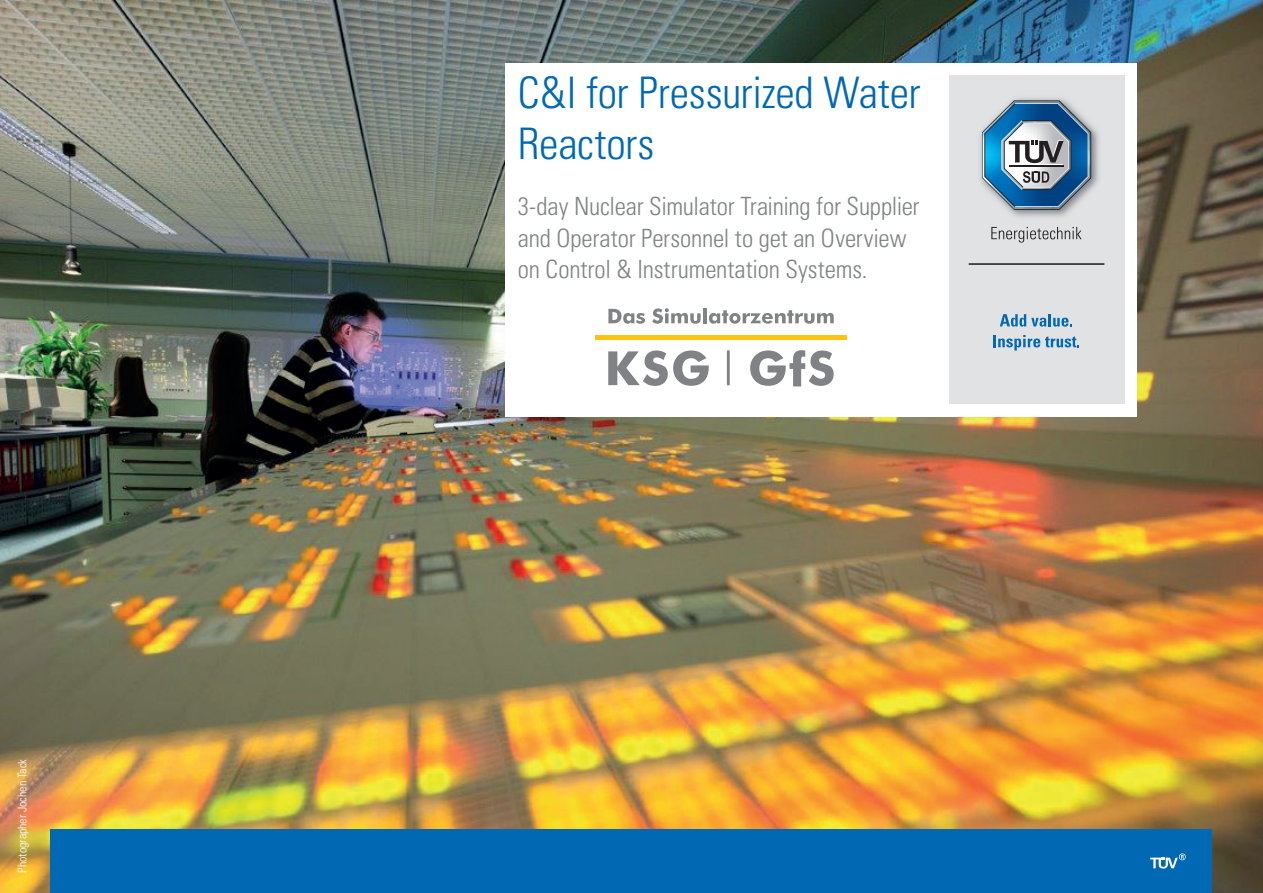
<style>
.page{position:relative;width:1263px;height:893px;background:#fff}
.page>*{position:absolute;margin:0;border:0;box-sizing:border-box;transform-origin:0 0}
.t1{font:43.5px/51px "Univers LTCYR 47 Light Cond";letter-spacing:-.005em;color:#0168b3}
.t2{font:25.2px/31.5px "Univers LTCYR 47 Light Cond";letter-spacing:-.005em;color:#808285}
.t3{font:12px "Univers LTCYR 47 Light Cond";color:#fff}
</style>
<div class="page">
<img style="left:0;top:0;width:1263px;height:893px">
<div style="left:505px;top:63px;width:632px;height:354px;background:#fff"></div>
<div style="left:949px;top:76px;width:175px;height:328px;background:#e1e2e4"></div>
<hr style="left:969px;top:263px;width:135px;height:2px;background:#231f20">
<img style="left:980px;top:98px;width:119px;height:119px">
<svg style="left:982px;top:100px;width:109px;height:110px"></svg>
<svg style="left:1000px;top:314px;width:72px;height:13px"></svg>
<svg style="left:993px;top:335px;width:86px;height:16px"></svg>
<svg style="left:991px;top:227px;width:90px;height:16px"></svg>
<svg style="left:608px;top:309px;width:37px;height:15px"></svg>
<svg style="left:652px;top:308px;width:49px;height:16px"></svg>
<hr style="left:703px;top:308px;width:4px;height:15px;background:#808285">
<svg style="left:709px;top:310px;width:125px;height:14px"></svg>
<svg style="left:608px;top:350px;width:101px;height:36px"></svg>
<hr style="left:727px;top:350px;width:3px;height:35px;background:#808285">
<svg style="left:750px;top:350px;width:84px;height:36px"></svg>
<div style="left:595px;top:335px;width:252px;height:5px;background:#fec210"></div>
<div style="left:50px;top:830px;width:1162px;height:63px;background:#0168b3"></div>
<svg style="left:1150px;top:853px;width:36px;height:15px"></svg>
<p class="t3" style="left:14px;top:873px;width:115px;rotate:-90deg">Photographer Jochen Tack</p>
<h1 class="t1" style="left:518px;top:65px;width:404px">C&amp;I for Pressurized Water<br>Reactors</h1>
<p class="t2" style="left:518px;top:189px;width:403px">3-day Nuclear Simulator Training for Supplier and Operator Personnel to get an Overview on Control &amp; Instrumentation Systems.</p>
</div>
